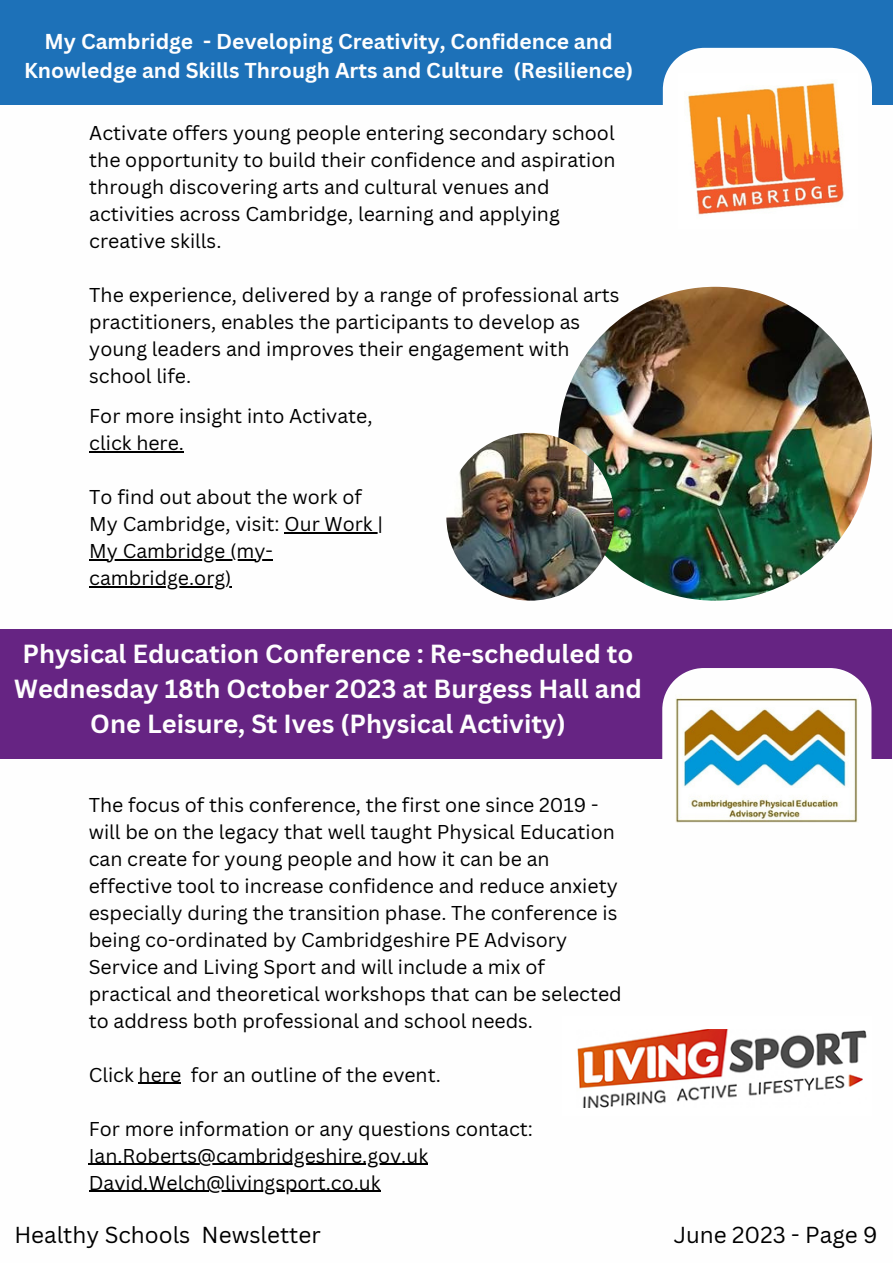
<style>
.page{position:relative;width:893px;height:1264px;background:#fff}
.page>*{position:absolute;margin:0;border:0;box-sizing:border-box;transform-origin:0 0}
.t1{font:700 25.5px/34.8px "Canva Sans";color:#fefefe;text-align:center}
.t2{font:22.5px "Canva Sans";color:#000}
.t3{font:700 21px/29.2px "Canva Sans";color:#fefefe;text-align:center}
.t4{font:19.5px/27px "Canva Sans";color:#000}
</style>
<div class="page">
<div style="left:0;top:0;width:892px;height:105px;background:#1d71b8"></div>
<svg style="left:662px;top:48px;width:210px;height:57px;background:#e2ecf5"></svg>
<img style="left:678px;top:74px;width:179px;height:141px">
<img style="left:558px;top:287px;width:314px;height:313px;border-radius:50%">
<img style="left:446px;top:433px;width:168px;height:167px;border-radius:50%">
<hr style="left:89px;top:451px;width:95px;height:1px;background:#000">
<hr style="left:284px;top:532px;width:99px;height:1px;background:#000">
<hr style="left:89px;top:559px;width:184px;height:1px;background:#000">
<hr style="left:89px;top:586px;width:142px;height:1px;background:#000">
<div style="left:0;top:629px;width:891px;height:129px;background:#662483"></div>
<svg style="left:662px;top:668px;width:209px;height:155px"></svg>
<img style="left:675px;top:694px;width:183px;height:128px">
<img style="left:577px;top:1029px;width:290px;height:79px">
<hr style="left:139px;top:1082px;width:42px;height:1px;background:#000">
<hr style="left:89px;top:1163px;width:339px;height:1px;background:#000">
<hr style="left:89px;top:1190px;width:291px;height:1px;background:#000">
<p class="t3" style="left:24px;top:26px;width:610px">My Cambridge - Developing Creativity, Confidence and<br>Knowledge and Skills Through Arts and Culture (Resilience)</p>
<p class="t4" style="left:89px;top:119px;width:527px">Activate offers young people entering secondary school the opportunity to build their confidence and aspiration through discovering arts and cultural venues and activities across Cambridge, learning and applying creative skills.</p>
<p class="t4" style="left:89px;top:281px;width:532px">The experience, delivered by a range of professional arts practitioners, enables the participants to develop as young leaders and improves their engagement with school life.</p>
<p class="t4" style="left:89px;top:402px;width:285px">For more insight into Activate, click here.</p>
<p class="t4" style="left:89px;top:483px;width:295px">To find out about the work of<br>My Cambridge, visit: Our Work |<br>My Cambridge (my&shy;cambridge.org)</p>
<p class="t1" style="left:14px;top:636px;width:629px">Physical Education Conference : Re-scheduled to<br>Wednesday 18th October 2023 at Burgess Hall and<br>One Leisure, St Ives (Physical Activity)</p>
<p class="t4" style="left:89px;top:790px;width:534px">The focus of this conference, the first one since 2019 - will be on the legacy that well taught Physical Education can create for young people and how it can be an effective tool to increase confidence and reduce anxiety especially during the transition phase. The conference is being co-ordinated by Cambridgeshire PE Advisory Service and Living Sport and will include a mix of practical and theoretical workshops that can be selected to address both professional and school needs.</p>
<p class="t4" style="left:89px;top:1060px;width:353px">Click here for an outline of the event.</p>
<p class="t4" style="left:89px;top:1114px;width:446px">For more information or any questions contact:</p>
<p class="t4" style="left:89px;top:1141px;width:341px">Ian.Roberts@cambridgeshire.gov.uk</p>
<p class="t4" style="left:89px;top:1168px;width:293px">David.Welch@livingsport.co.uk</p>
<p class="t2" style="left:14px;top:1218px;width:308px">Healthy Schools Newsletter</p>
<p class="t2" style="left:673px;top:1218px;width:205px">June 2023 - Page 9</p>
</div>
